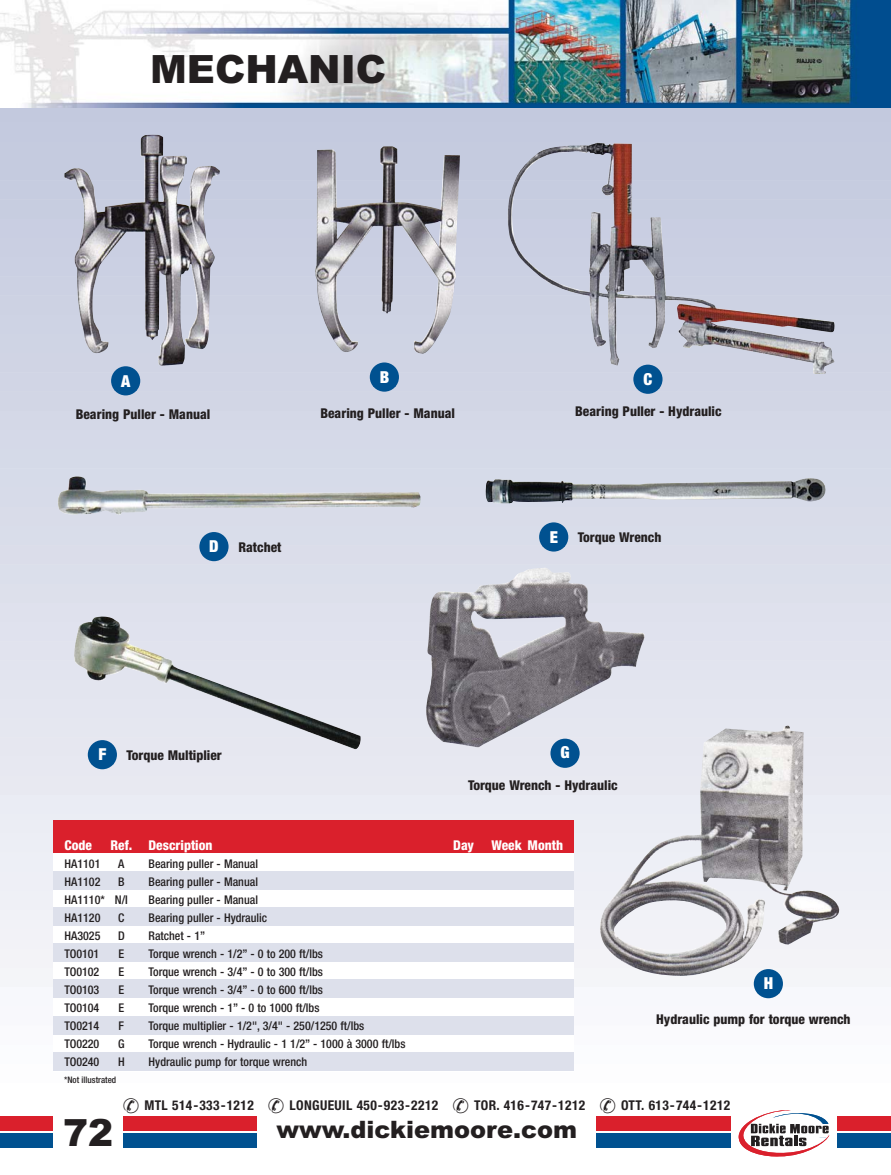
<style>
.page{position:relative;width:891px;height:1175px;background:#fff}
.page>*{position:absolute;margin:0;border:0;box-sizing:border-box;transform-origin:0 0}
.t1{font:900 39px "Arial";color:#231f20}
.t2{font:900 37.5px "Arial";color:#231f20}
.t3{font:900 24px "Arial";color:#231f20}
.t4{font:900 condensed 16.5px "Helvetica Neue";color:#fff}
.t5{font:800 condensed 13.5px "Helvetica Neue";color:#231f20}
.t6{font:700 condensed 13.5px "Helvetica Neue";letter-spacing:.03em;color:#231f20}
.t7{font:800 condensed 13.5px "Helvetica Neue";color:#fff}
.t8{font:500 condensed 12px "Helvetica Neue";color:#231f20}
.t9{font:500 condensed 9px "Helvetica Neue";color:#231f20}
</style>
<div class="page">
<div style="left:0;top:105px;width:891px;height:18px;background:#c3c9de"></div>
<div style="left:0;top:123px;width:891px;height:19px;background:#c4cadf"></div>
<div style="left:0;top:142px;width:891px;height:19px;background:#c5cbdf"></div>
<div style="left:0;top:161px;width:891px;height:19px;background:#c5cbdf"></div>
<div style="left:0;top:180px;width:891px;height:19px;background:#c6cce0"></div>
<div style="left:0;top:199px;width:891px;height:20px;background:#c7cde0"></div>
<div style="left:0;top:219px;width:891px;height:19px;background:#c9cee2"></div>
<div style="left:0;top:238px;width:891px;height:19px;background:#cacfe2"></div>
<div style="left:0;top:257px;width:891px;height:19px;background:#cbd0e3"></div>
<div style="left:0;top:276px;width:891px;height:19px;background:#ccd1e3"></div>
<div style="left:0;top:295px;width:891px;height:20px;background:#cdd2e3"></div>
<div style="left:0;top:315px;width:891px;height:19px;background:#ced3e4"></div>
<div style="left:0;top:334px;width:891px;height:19px;background:#cfd4e4"></div>
<div style="left:0;top:353px;width:891px;height:19px;background:#d0d4e4"></div>
<div style="left:0;top:372px;width:891px;height:19px;background:#d1d5e5"></div>
<div style="left:0;top:392px;width:891px;height:19px;background:#d2d6e5"></div>
<div style="left:0;top:411px;width:891px;height:19px;background:#d4d8e7"></div>
<div style="left:0;top:430px;width:891px;height:19px;background:#d5d9e8"></div>
<div style="left:0;top:449px;width:891px;height:19px;background:#d5dae8"></div>
<div style="left:0;top:468px;width:891px;height:19px;background:#d6dbe9"></div>
<div style="left:0;top:488px;width:891px;height:19px;background:#d7dbe9"></div>
<div style="left:0;top:507px;width:891px;height:19px;background:#d9dce9"></div>
<div style="left:0;top:526px;width:891px;height:19px;background:#d9ddea"></div>
<div style="left:0;top:545px;width:891px;height:19px;background:#dbddea"></div>
<div style="left:0;top:564px;width:891px;height:19px;background:#dbdfeb"></div>
<div style="left:0;top:584px;width:891px;height:19px;background:#dde0eb"></div>
<div style="left:0;top:603px;width:891px;height:19px;background:#dfe1ed"></div>
<div style="left:0;top:622px;width:891px;height:19px;background:#e0e2ee"></div>
<div style="left:0;top:641px;width:891px;height:19px;background:#e1e3ee"></div>
<div style="left:0;top:660px;width:891px;height:19px;background:#e2e4ef"></div>
<div style="left:0;top:680px;width:891px;height:19px;background:#e3e5ef"></div>
<div style="left:0;top:699px;width:891px;height:19px;background:#e4e6f0"></div>
<div style="left:0;top:718px;width:891px;height:19px;background:#e5e7f0"></div>
<div style="left:0;top:737px;width:891px;height:19px;background:#e6e7f0"></div>
<div style="left:0;top:756px;width:891px;height:20px;background:#e7e8f1"></div>
<div style="left:0;top:776px;width:891px;height:19px;background:#e8e9f1"></div>
<div style="left:0;top:795px;width:891px;height:19px;background:#eaecf4"></div>
<div style="left:0;top:814px;width:891px;height:19px;background:#ebedf4"></div>
<div style="left:0;top:833px;width:891px;height:19px;background:#eceef5"></div>
<div style="left:0;top:852px;width:891px;height:20px;background:#edeff6"></div>
<div style="left:0;top:872px;width:891px;height:19px;background:#eeeff6"></div>
<div style="left:0;top:891px;width:891px;height:19px;background:#eff0f6"></div>
<div style="left:0;top:910px;width:891px;height:19px;background:#f1f2f7"></div>
<div style="left:0;top:929px;width:891px;height:19px;background:#f2f2f7"></div>
<div style="left:0;top:948px;width:891px;height:20px;background:#f3f3f7"></div>
<div style="left:0;top:968px;width:891px;height:19px;background:#f4f5f8"></div>
<div style="left:0;top:987px;width:891px;height:19px;background:#f7f8fc"></div>
<div style="left:0;top:1006px;width:891px;height:19px;background:#f8f8fc"></div>
<div style="left:0;top:1025px;width:891px;height:19px;background:#fafafd"></div>
<div style="left:0;top:1044px;width:891px;height:20px;background:#fbfcfe"></div>
<img style="left:0;top:0;width:891px;height:107px">
<svg style="left:0;top:1130px;width:891px;height:1px"></svg>
<div style="left:0;top:1116px;width:891px;height:14px;background:#da202c"></div>
<div style="left:0;top:1133px;width:891px;height:15px;background:#005190"></div>
<div style="left:54px;top:1107px;width:69px;height:58px;background:#fff"></div>
<div style="left:257px;top:1114px;width:339px;height:42px;background:#fff"></div>
<img style="left:64px;top:135px;width:156px;height:231px">
<img style="left:315px;top:146px;width:145px;height:208px">
<img style="left:508px;top:143px;width:327px;height:230px">
<img style="left:56px;top:476px;width:365px;height:39px">
<img style="left:485px;top:478px;width:343px;height:25px">
<img style="left:72px;top:616px;width:290px;height:134px">
<img style="left:425px;top:568px;width:221px;height:180px">
<img style="left:598px;top:725px;width:242px;height:251px">
<div style="left:53px;top:850px;width:521px;height:222px;background:#fff"></div>
<div style="left:54px;top:820px;width:520px;height:33px;background:#da202c"></div>
<div style="left:54px;top:871px;width:520px;height:18px;background:#dde0eb"></div>
<div style="left:54px;top:907px;width:520px;height:18px;background:#dde0eb"></div>
<div style="left:54px;top:943px;width:520px;height:18px;background:#dde0eb"></div>
<div style="left:54px;top:979px;width:520px;height:18px;background:#dde0eb"></div>
<div style="left:54px;top:1016px;width:520px;height:18px;background:#dde0eb"></div>
<div style="left:54px;top:1052px;width:520px;height:18px;background:#dde0eb"></div>
<svg style="left:370px;top:362px;width:29px;height:30px"></svg>
<div style="left:373px;top:368px;width:23px;height:18px;background:#005190"></div>
<div style="left:199px;top:532px;width:30px;height:29px;background:#005190;border-radius:50%"></div>
<svg style="left:633px;top:364px;width:30px;height:30px"></svg>
<div style="left:637px;top:371px;width:22px;height:18px;background:#005190"></div>
<div style="left:539px;top:522px;width:29px;height:29px;background:#005190;border-radius:50%"></div>
<div style="left:88px;top:740px;width:29px;height:29px;background:#005190;border-radius:50%"></div>
<svg style="left:550px;top:738px;width:30px;height:30px"></svg>
<div style="left:554px;top:744px;width:22px;height:18px;background:#005190"></div>
<div style="left:754px;top:969px;width:29px;height:29px;background:#005190;border-radius:50%"></div>
<div style="left:111px;top:366px;width:29px;height:29px;background:#005190;border-radius:50%"></div>
<div style="left:731px;top:1103px;width:106px;height:60px;background:#fff"></div>
<svg style="left:739px;top:1110px;width:91px;height:46px"></svg>
<p class="t1" style="left:150px;top:55px;width:238px">MECHANIC</p>
<p class="t4" style="left:121px;top:375px;width:11px">A</p>
<p class="t4" style="left:380px;top:371px;width:11px">B</p>
<p class="t4" style="left:644px;top:373px;width:10px">C</p>
<p class="t5" style="left:76px;top:409px;width:136px">Bearing Puller - Manual</p>
<p class="t5" style="left:320px;top:409px;width:136px">Bearing Puller - Manual</p>
<p class="t5" style="left:575px;top:406px;width:148px">Bearing Puller - Hydraulic</p>
<p class="t4" style="left:209px;top:540px;width:11px">D</p>
<p class="t5" style="left:239px;top:542px;width:44px">Ratchet</p>
<p class="t4" style="left:550px;top:531px;width:10px">E</p>
<p class="t5" style="left:578px;top:532px;width:85px">Torque Wrench</p>
<p class="t4" style="left:98px;top:748px;width:9px">F</p>
<p class="t4" style="left:561px;top:746px;width:11px">G</p>
<p class="t5" style="left:126px;top:750px;width:97px">Torque Multiplier</p>
<p class="t5" style="left:468px;top:780px;width:151px">Torque Wrench - Hydraulic</p>
<p class="t7" style="left:64px;top:840px;width:29px">Code</p>
<p class="t7" style="left:110px;top:840px;width:104px">Ref. Description</p>
<p class="t7" style="left:453px;top:840px;width:22px">Day</p>
<p class="t7" style="left:492px;top:840px;width:73px">Week Month</p>
<p class="t8" style="left:64px;top:859px;width:37px">HA1101</p>
<p class="t8" style="left:118px;top:859px;width:8px">A</p>
<p class="t8" style="left:149px;top:859px;width:111px">Bearing puller - Manual</p>
<p class="t8" style="left:65px;top:877px;width:37px">HA1102</p>
<p class="t8" style="left:118px;top:877px;width:8px">B</p>
<p class="t8" style="left:149px;top:877px;width:111px">Bearing puller - Manual</p>
<p class="t8" style="left:65px;top:895px;width:65px">HA1110* N/I</p>
<p class="t8" style="left:149px;top:895px;width:111px">Bearing puller - Manual</p>
<p class="t8" style="left:65px;top:913px;width:37px">HA1120</p>
<p class="t8" style="left:118px;top:913px;width:8px">C</p>
<p class="t8" style="left:149px;top:913px;width:120px">Bearing puller - Hydraulic</p>
<p class="t8" style="left:65px;top:931px;width:37px">HA3025</p>
<p class="t8" style="left:118px;top:931px;width:8px">D</p>
<p class="t8" style="left:149px;top:931px;width:58px">Ratchet - 1”</p>
<p class="t8" style="left:65px;top:949px;width:36px">TO0101</p>
<p class="t8" style="left:118px;top:949px;width:7px">E</p>
<p class="t8" style="left:149px;top:949px;width:176px">Torque wrench - 1/2” - 0 to 200 ft/lbs</p>
<p class="t8" style="left:65px;top:967px;width:36px">TO0102</p>
<p class="t8" style="left:118px;top:967px;width:7px">E</p>
<p class="t8" style="left:149px;top:967px;width:176px">Torque wrench - 3/4” - 0 to 300 ft/lbs</p>
<p class="t8" style="left:65px;top:985px;width:36px">TO0103</p>
<p class="t8" style="left:118px;top:985px;width:7px">E</p>
<p class="t8" style="left:149px;top:985px;width:176px">Torque wrench - 3/4” - 0 to 600 ft/lbs</p>
<p class="t8" style="left:65px;top:1003px;width:36px">TO0104</p>
<p class="t8" style="left:118px;top:1003px;width:7px">E</p>
<p class="t8" style="left:149px;top:1003px;width:172px">Torque wrench - 1” - 0 to 1000 ft/lbs</p>
<p class="t8" style="left:65px;top:1021px;width:36px">TO0214</p>
<p class="t8" style="left:119px;top:1021px;width:7px">F</p>
<p class="t8" style="left:149px;top:1021px;width:217px">Torque multiplier - 1/2", 3/4" - 250/1250 ft/lbs</p>
<p class="t8" style="left:65px;top:1039px;width:36px">TO0220</p>
<p class="t8" style="left:118px;top:1039px;width:8px">G</p>
<p class="t8" style="left:149px;top:1039px;width:258px">Torque wrench - Hydraulic - 1 1/2” - 1000 à 3000 ft/lbs</p>
<p class="t8" style="left:65px;top:1057px;width:36px">TO0240</p>
<p class="t8" style="left:118px;top:1057px;width:8px">H</p>
<p class="t8" style="left:149px;top:1057px;width:160px">Hydraulic pump for torque wrench</p>
<p class="t9" style="left:64px;top:1077px;width:54px">*Not illustrated</p>
<p class="t4" style="left:764px;top:977px;width:11px">H</p>
<p class="t5" style="left:656px;top:1014px;width:196px">Hydraulic pump for torque wrench</p>
<p class="t2" style="left:63px;top:1118px;width:52px">72</p>
<p class="t6" style="left:123px;top:1100px;width:609px">✆ MTL 514-333-1212 ✆ LONGUEUIL 450-923-2212 ✆ TOR. 416-747-1212 ✆ OTT. 613-744-1212</p>
<p class="t3" style="left:277px;top:1120px;width:302px">www.dickiemoore.com</p>
</div>
